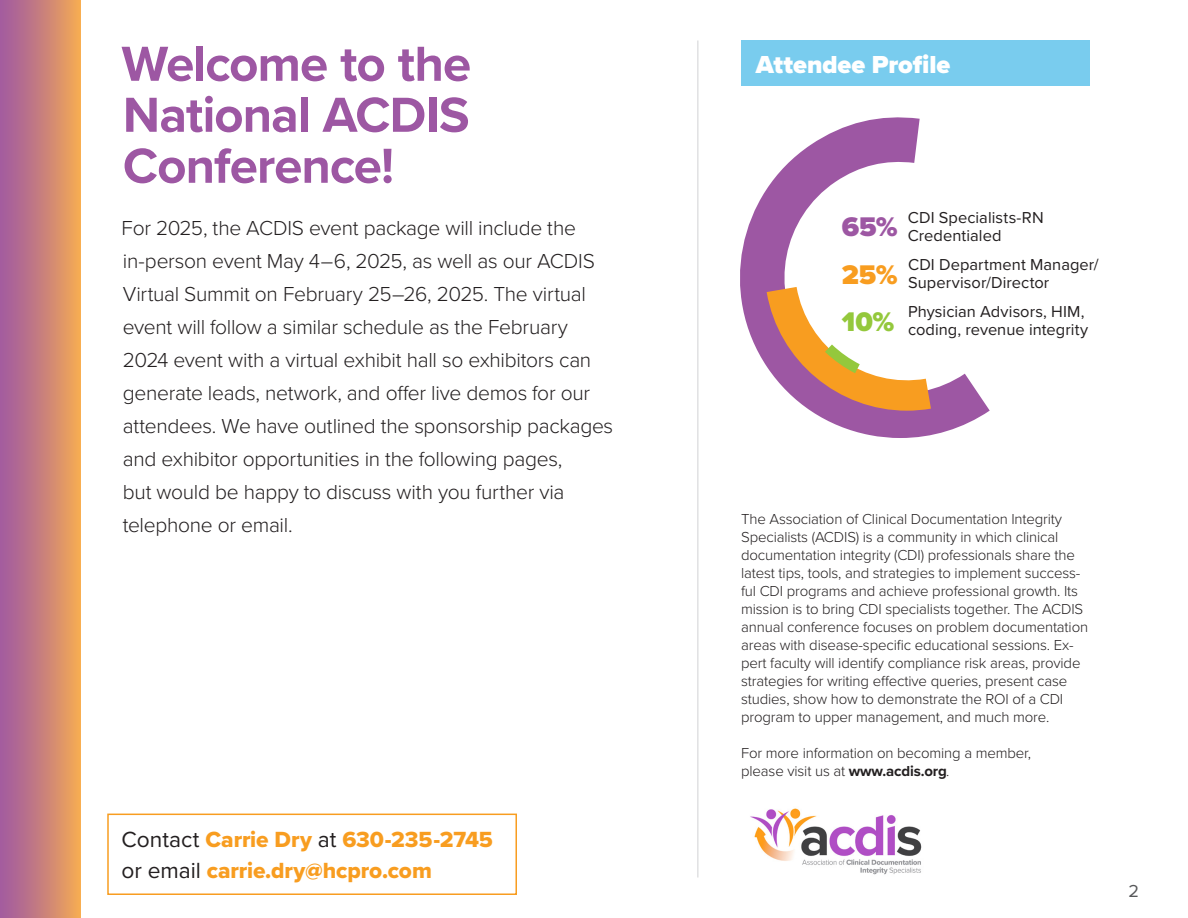
<style>
.page{position:relative;width:1188px;height:918px;background:#fff}
.page>*{position:absolute;margin:0;border:0;box-sizing:border-box;transform-origin:0 0}
.t1{font:700 51px/51px "Proxima Nova";letter-spacing:-.02em;color:#9d57a3;text-align:justify}
.t2{font:900 27.9px "Proxima Nova";color:#9d57a3}
.t3{font:900 27.9px "Proxima Nova";color:#f89d20}
.t4{font:900 27.9px "Proxima Nova";color:#94c83c}
.t5{font:900 25.5px "Proxima Nova";color:#fff}
.t6{font:22.8px/30.9px "Proxima Nova Extrabld";letter-spacing:-.005em;color:#f89d20}
.t7{font:300 21px/33px "Proxima Nova";letter-spacing:-.015em;color:#231f20}
.t8{font:18px "Proxima Nova";color:#57585a}
.t9{font:16.5px/18.1px "Proxima Nova";letter-spacing:.005em;color:#231f20}
.t10{font:300 15px/18px "Proxima Nova";letter-spacing:-.01em;color:#231f20}
.s1{font-family:"Proxima Nova";color:#231f20}
.s2{font-weight:700}
.s3{font-style:italic}
</style>
<div class="page">
<div style="left:0;top:0;width:81px;height:918px;background:linear-gradient(to right,#9e57a3,#f3a955)"></div>
<svg style="left:740px;top:117px;width:250px;height:321px"></svg>
<svg style="left:767px;top:287px;width:164px;height:124px"></svg>
<hr style="left:698px;top:40px;width:1px;height:838px;background:#d1d2d4">
<div style="left:741px;top:40px;width:348px;height:46px;background:#79ccee"></div>
<img style="left:750px;top:808px;width:172px;height:67px">
<div style="left:107px;top:814px;width:410px;height:81px;border:2px solid #f89d20"></div>
<p class="t1" style="left:122px;top:37px;width:351px">Welcome to the National ACDIS Conference!</p>
<p class="t7" style="left:122px;top:210px;width:493px">For 2025, the ACDIS event package will include the in-person event May 4–6, 2025, as well as our ACDIS Virtual Summit on February 25–26, 2025. The virtual event will follow a similar schedule as the February 2024 event with a virtual exhibit hall so exhibitors can generate leads, network, and offer live demos for our attendees. We have outlined the sponsorship packages and exhibitor opportunities in the following pages,<br>but would be happy to discuss with you further via telephone or email.</p>
<p class="t6" style="left:122px;top:823px;width:373px"><span class="s1">Contact</span> Carrie Dry <span class="s1">at</span> 630-235-2745 <span class="s1">or email</span> carrie.dry@hcpro.com</p>
<p class="t5" style="left:756px;top:46px;width:196px">Attendee Profile</p>
<p class="t2" style="left:842px;top:206px;width:58px">65%</p>
<p class="t9" style="left:908px;top:208px;width:137px">CDI Specialists-RN<br>Credentialed</p>
<p class="t3" style="left:842px;top:254px;width:57px">25%</p>
<p class="t9" style="left:908px;top:255px;width:192px">CDI Department Manager/</p>
<p class="t9" style="left:908px;top:273px;width:143px">Supervisor/Director</p>
<p class="t4" style="left:842px;top:301px;width:54px">10%</p>
<p class="t9" style="left:908px;top:302px;width:178px">Physician Advisors, HIM,</p>
<p class="t9" style="left:908px;top:320px;width:182px">coding, revenue integrity</p>
<p class="t10" style="left:741px;top:509px;width:349px">The Association of Clinical Documentation Integrity Specialists (ACDIS) is a community in which clinical documentation integrity (CDI) professionals share the latest tips, tools, and strategies to implement success&shy;ful CDI programs and achieve professional growth. Its mission is to bring CDI specialists together. The ACDIS annual conference focuses on problem documentation areas with disease-specific educational sessions. Ex&shy;pert faculty will identify compliance risk areas, provide strategies for writing effective queries, present case studies, show how to demonstrate the ROI of a CDI program to upper management, and much more.</p>
<p class="t10" style="left:741px;top:743px;width:291px">For more information on becoming a member, please visit us at <span class="s2">www.acdis.org</span><span class="s3">.</span></p>
<p class="t8" style="left:1129px;top:878px;width:12px">2</p>
</div>
